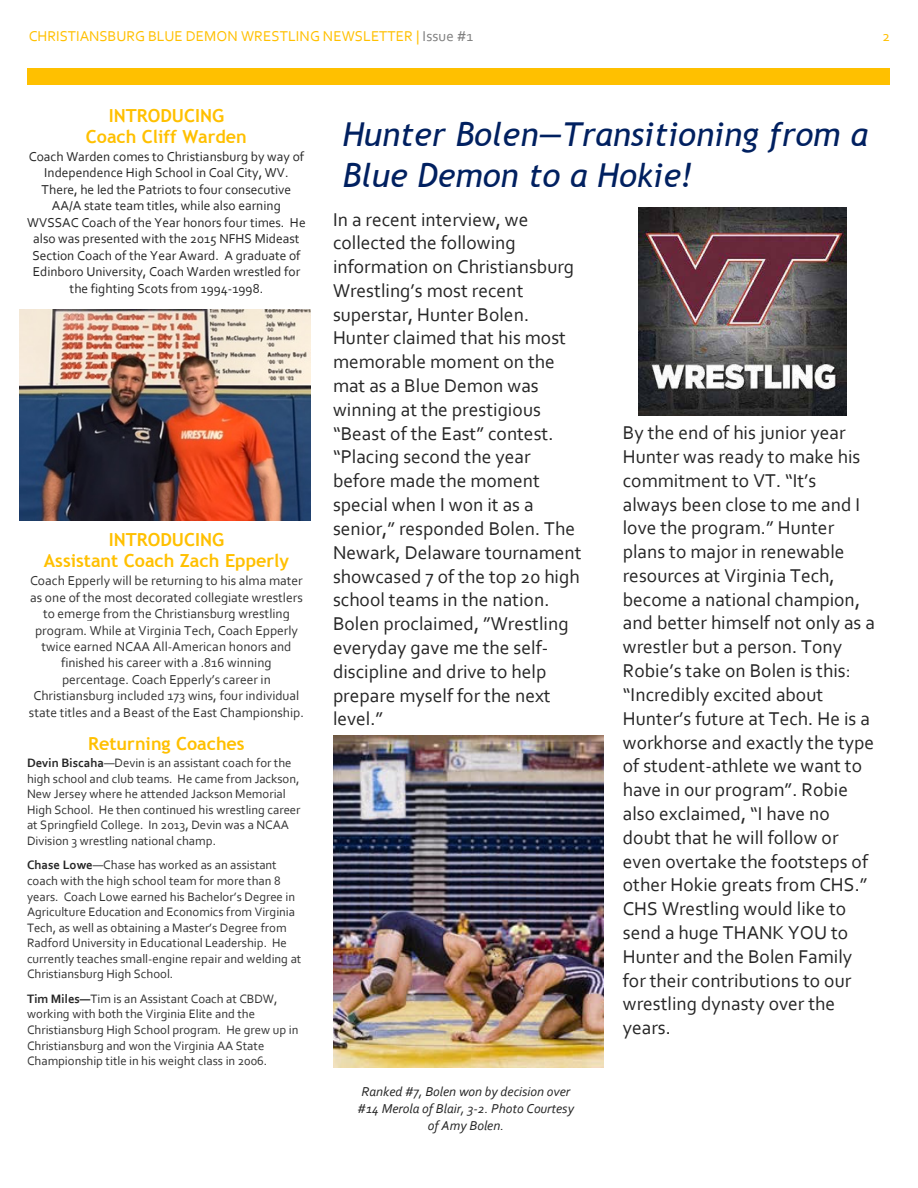
<style>
.page{position:relative;width:918px;height:1188px;background:#fff}
.page>*{position:absolute;margin:0;border:0;box-sizing:border-box;transform-origin:0 0}
.t1{font:italic 33px/40.8px "Trebuchet MS";color:#002060}
.t2{font:19.5px/23.9px "Corbel";color:#262626}
.t3{font:700 18px/20.9px "Trebuchet MS";color:#ffc000;text-align:center}
.t4{font:15px "Corbel";letter-spacing:.005em;color:#ffc000}
.t5{font:13.5px/16.5px "Corbel";color:#333;text-align:center}
.t6{font:13.5px/16.5px "Corbel";color:#262626;text-align:center}
.t7{font:italic 13.5px/16.5px "Corbel";color:#262626;text-align:center}
.t8{font:12.75px/15.6px "Corbel";color:#333}
.s1{color:#808080}
.s2{font-weight:700;color:#262626}
.s3{color:#262626}
</style>
<div class="page">
<div style="left:27px;top:68px;width:863px;height:16px;background:#ffc000"></div>
<img style="left:19px;top:310px;width:291px;height:210px">
<img style="left:333px;top:735px;width:271px;height:332px">
<img style="left:638px;top:207px;width:209px;height:208px">
<p class="t4" style="left:29px;top:27px;width:446px">CHRISTIANSBURG BLUE DEMON WRESTLING NEWSLETTER | <span class="s1">Issue #1</span></p>
<p class="t4" style="left:882px;top:27px;width:9px">2</p>
<p class="t3" style="left:86px;top:105px;width:162px">INTRODUCING<br>Coach Cliff Warden</p>
<p class="t6" style="left:27px;top:148px;width:280px">Coach Warden comes to Christiansburg by way of Independence High School in Coal City, WV.<br>There, he led the Patriots to four consecutive AA/A state team titles, while also earning WVSSAC Coach of the Year honors four times. He also was presented with the 2015 NFHS Mideast Section Coach of the Year Award. A graduate of Edinboro University, Coach Warden wrestled for the fighting Scots from 1994-1998.</p>
<p class="t3" style="left:44px;top:530px;width:247px">INTRODUCING<br>Assistant Coach Zach Epperly</p>
<p class="t5" style="left:29px;top:572px;width:277px">Coach Epperly will be returning to his alma mater as one of the most decorated collegiate wrestlers to emerge from the Christiansburg wrestling program. While at Virginia Tech, Coach Epperly twice earned NCAA All-American honors and finished his career with a .816 winning percentage. Coach Epperly’s career in Christiansburg included 173 wins, four individual state titles and a Beast of the East Championship.</p>
<p class="t3" style="left:88px;top:733px;width:158px">Returning Coaches</p>
<p class="t8" style="left:27px;top:755px;width:275px"><span class="s2">Devin Biscaha</span><span class="s3">—</span>Devin is an assistant coach for the high school and club teams. He came from Jackson, New Jersey where he attended Jackson Memorial High School. He then continued his wrestling career at Springfield College. In 2013, Devin was a NCAA Division 3 wrestling national champ.</p>
<p class="t8" style="left:27px;top:857px;width:276px"><span class="s2">Chase Lowe</span><span class="s3">—</span>Chase has worked as an assistant coach with the high school team for more than 8 years. Coach Lowe earned his Bachelor’s Degree in Agriculture Education and Economics from Virginia Tech, as well as obtaining a Master’s Degree from Radford University in Educational Leadership. He currently teaches small-engine repair and welding at Christiansburg High School.</p>
<p class="t8" style="left:27px;top:991px;width:273px"><span class="s2">Tim Miles—</span>Tim is an Assistant Coach at CBDW, working with both the Virginia Elite and the Christiansburg High School program. He grew up in Christiansburg and won the Virginia AA State Championship title in his weight class in 2006.</p>
<h1 class="t1" style="left:342px;top:114px;width:527px">Hunter Bolen—Transitioning from a<br>Blue Demon to a Hokie!</h1>
<p class="t2" style="left:333px;top:207px;width:250px">In a recent interview, we collected the following information on Christiansburg<br>Wrestling’s most recent superstar, Hunter Bolen.<br>Hunter claimed that his most memorable moment on the mat as a Blue Demon was winning at the prestigious “Beast of the East” contest. “Placing second the year before made the moment special when I won it as a senior,” responded Bolen. The<br>Newark, Delaware tournament showcased 7 of the top 20 high school teams in the nation.<br>Bolen proclaimed, ”Wrestling everyday gave me the self&shy;discipline and drive to help prepare myself for the next level.”</p>
<p class="t7" style="left:358px;top:1083px;width:218px">Ranked #7, Bolen won by decision over #14 Merola of Blair, 3-2. Photo Courtesy of Amy Bolen.</p>
<p class="t2" style="left:623px;top:420px;width:254px">By the end of his junior year<br>Hunter was ready to make his commitment to VT. “It’s always been close to me and I love the program.” Hunter plans to major in renewable resources at Virginia Tech, become a national champion, and better himself not only as a wrestler but a person. Tony<br>Robie’s take on Bolen is this: “Incredibly excited about<br>Hunter’s future at Tech. He is a workhorse and exactly the type of student-athlete we want to have in our program”. Robie also exclaimed, “I have no doubt that he will follow or even overtake the footsteps of other Hokie greats from CHS.”<br>CHS Wrestling would like to send a huge THANK YOU to<br>Hunter and the Bolen Family for their contributions to our wrestling dynasty over the years.</p>
</div>
